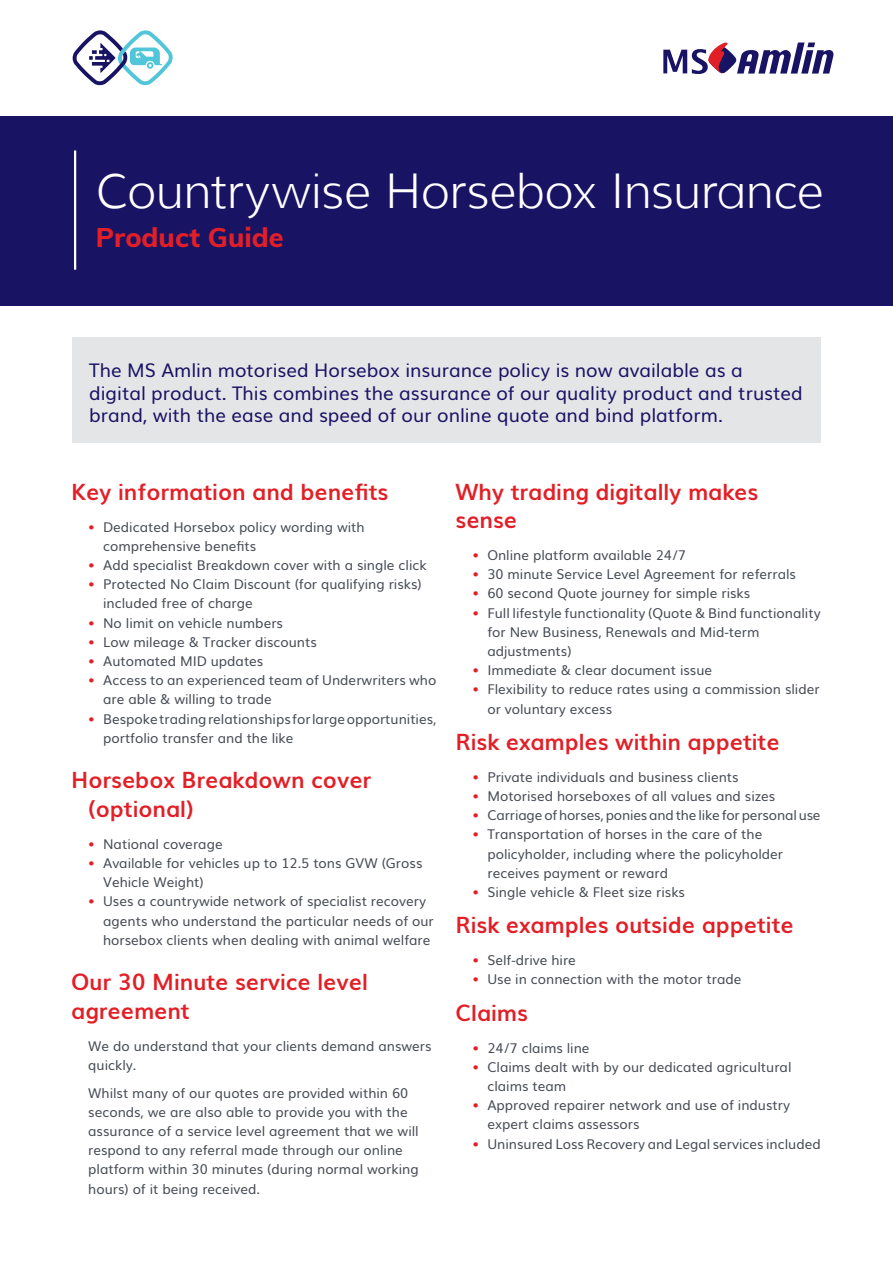
<style>
.page{position:relative;width:893px;height:1263px;background:#fff}
.page>*{position:absolute;margin:0;border:0;box-sizing:border-box;transform-origin:0 0}
.t1{font:300 48px "Muli";letter-spacing:-.02em;color:#fff}
.t2{font:800 27px "Muli";color:#e21f26}
.HeaderBar{font:700 22.5px/28.5px "Muli";color:#e21f26}
.t3{font:18.75px/22.5px "Muli";color:#191364}
.t4{font:13.5px/19.2px "Muli";color:#464b54}
.s1{color:#e21f26}
</style>
<div class="page">
<div style="left:0;top:116px;width:893px;height:190px;background:#191364"></div>
<div style="left:72px;top:338px;width:749px;height:105px;background:#e4e5e7"></div>
<svg style="left:663px;top:42px;width:170px;height:32px"></svg>
<hr style="left:74px;top:150px;width:2px;height:120px;background:#fff">
<svg style="left:73px;top:30px;width:100px;height:56px"></svg>
<p class="t1" style="left:96px;top:161px;width:729px">Countrywise Horsebox Insurance</p>
<p class="t2" style="left:96px;top:217px;width:189px">Product Guide</p>
<p class="t3" style="left:89px;top:357px;width:715px">The MS Amlin motorised Horsebox insurance policy is now available as a digital product. This combines the assurance of our quality product and trusted brand, with the ease and speed of our online quote and bind platform.</p>
<p class="HeaderBar" style="left:71px;top:476px;width:319px">Key information and benefits</p>
<p class="t4" style="left:103px;top:516px;width:263px;text-indent:-15px"><span class="s1">•</span> Dedicated Horsebox policy wording with comprehensive benefits</p>
<p class="t4" style="left:88px;top:554px;width:340px"><span class="s1">•</span> Add specialist Breakdown cover with a single click</p>
<p class="t4" style="left:103px;top:574px;width:320px;text-indent:-15px"><span class="s1">•</span> Protected No Claim Discount (for qualifying risks) included free of charge</p>
<p class="t4" style="left:88px;top:612px;width:196px"><span class="s1">•</span> No limit on vehicle numbers</p>
<p class="t4" style="left:88px;top:631px;width:230px"><span class="s1">•</span> Low mileage &amp; Tracker discounts</p>
<p class="t4" style="left:88px;top:650px;width:177px"><span class="s1">•</span> Automated MID updates</p>
<p class="t4" style="left:103px;top:670px;width:335px;text-indent:-15px"><span class="s1">•</span> Access to an experienced team of Underwriters who are able &amp; willing to trade</p>
<p class="t4" style="left:103px;top:708px;width:335px;text-indent:-15px"><span class="s1">•</span> Bespoke trading relationships for large opportunities, portfolio transfer and the like</p>
<p class="HeaderBar" style="left:88px;top:764px;width:284px;text-indent:-17px">Horsebox Breakdown cover (optional)</p>
<p class="t4" style="left:88px;top:833px;width:136px"><span class="s1">•</span> National coverage</p>
<p class="t4" style="left:103px;top:852px;width:321px;text-indent:-15px"><span class="s1">•</span> Available for vehicles up to 12.5 tons GVW (Gross<br>Vehicle Weight)</p>
<p class="t4" style="left:103px;top:891px;width:332px;text-indent:-15px"><span class="s1">•</span> Uses a countrywide network of specialist recovery agents who understand the particular needs of our horsebox clients when dealing with animal welfare</p>
<p class="HeaderBar" style="left:71px;top:966px;width:298px">Our 30 Minute service level agreement</p>
<p class="t4" style="left:88px;top:1035px;width:345px">We do understand that your clients demand answers quickly.</p>
<p class="t4" style="left:88px;top:1082px;width:332px">Whilst many of our quotes are provided within 60 seconds, we are also able to provide you with the assurance of a service level agreement that we will respond to any referral made through our online platform within 30 minutes (during normal working hours) of it being received.</p>
<p class="HeaderBar" style="left:455px;top:476px;width:304px">Why trading digitally makes sense</p>
<p class="t4" style="left:472px;top:544px;width:215px"><span class="s1">•</span> Online platform available 24/7</p>
<p class="t4" style="left:472px;top:564px;width:325px"><span class="s1">•</span> 30 minute Service Level Agreement for referrals</p>
<p class="t4" style="left:472px;top:583px;width:279px"><span class="s1">•</span> 60 second Quote journey for simple risks</p>
<p class="t4" style="left:487px;top:602px;width:335px;text-indent:-15px"><span class="s1">•</span> Full lifestyle functionality (Quote &amp; Bind functionality for New Business, Renewals and Mid-term adjustments)</p>
<p class="t4" style="left:472px;top:660px;width:241px"><span class="s1">•</span> Immediate &amp; clear document issue</p>
<p class="t4" style="left:487px;top:679px;width:334px;text-indent:-15px"><span class="s1">•</span> Flexibility to reduce rates using a commission slider or voluntary excess</p>
<p class="HeaderBar" style="left:455px;top:726px;width:326px">Risk examples within appetite</p>
<p class="t4" style="left:472px;top:766px;width:268px"><span class="s1">•</span> Private individuals and business clients</p>
<p class="t4" style="left:472px;top:785px;width:304px"><span class="s1">•</span> Motorised horseboxes of all values and sizes</p>
<p class="t4" style="left:472px;top:805px;width:350px"><span class="s1">•</span> Carriage of horses, ponies and the like for personal use</p>
<p class="t4" style="left:487px;top:824px;width:297px;text-indent:-15px"><span class="s1">•</span> Transportation of horses in the care of the policyholder, including where the policyholder receives payment or reward</p>
<p class="t4" style="left:472px;top:881px;width:214px"><span class="s1">•</span> Single vehicle &amp; Fleet size risks</p>
<p class="HeaderBar" style="left:455px;top:909px;width:340px">Risk examples outside appetite</p>
<p class="t4" style="left:472px;top:950px;width:105px"><span class="s1">•</span> Self-drive hire</p>
<p class="t4" style="left:472px;top:969px;width:271px"><span class="s1">•</span> Use in connection with the motor trade</p>
<p class="HeaderBar" style="left:455px;top:997px;width:74px">Claims</p>
<p class="t4" style="left:472px;top:1037px;width:119px"><span class="s1">•</span> 24/7 claims line</p>
<p class="t4" style="left:487px;top:1056px;width:306px;text-indent:-15px"><span class="s1">•</span> Claims dealt with by our dedicated agricultural claims team</p>
<p class="t4" style="left:487px;top:1095px;width:304px;text-indent:-15px"><span class="s1">•</span> Approved repairer network and use of industry expert claims assessors</p>
<p class="t4" style="left:472px;top:1133px;width:350px"><span class="s1">•</span> Uninsured Loss Recovery and Legal services included</p>
</div>
